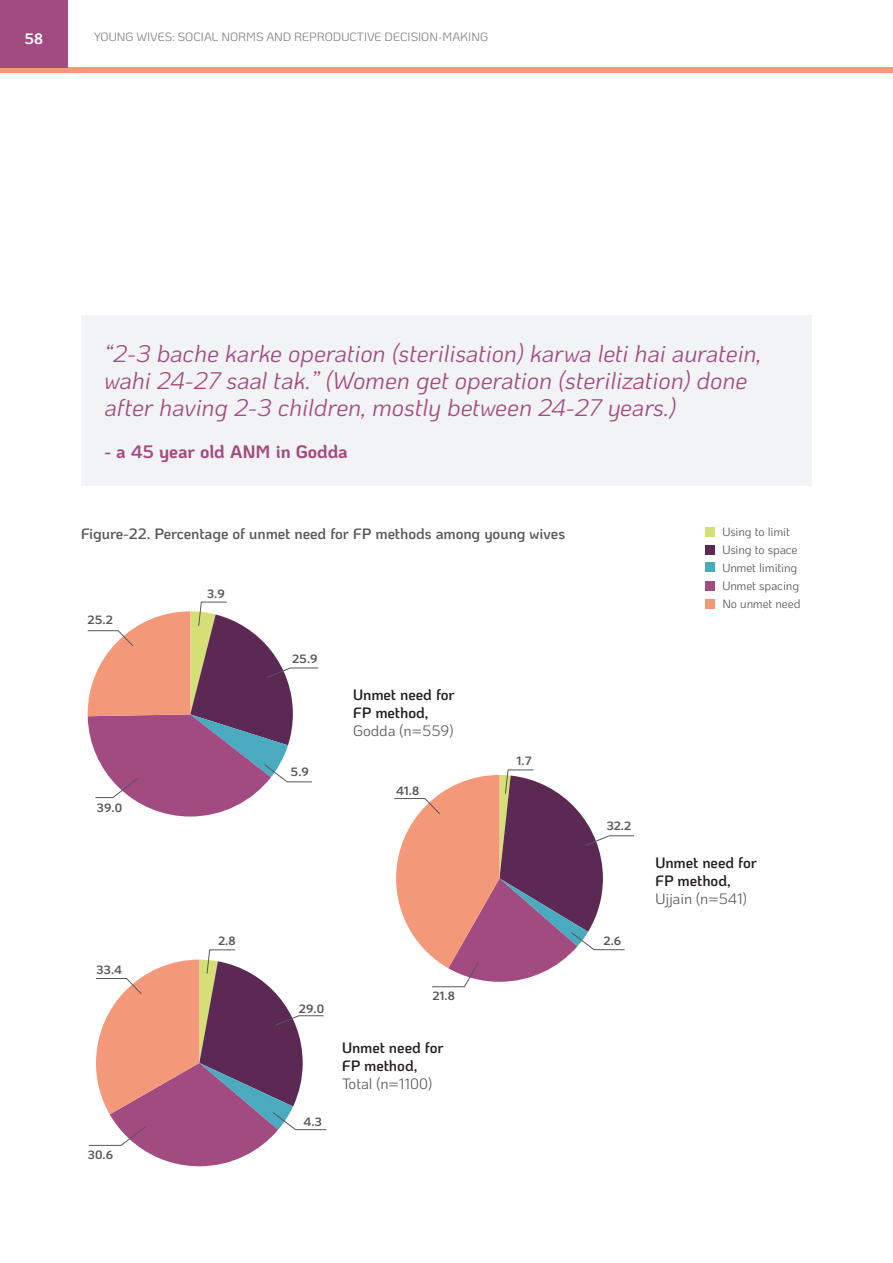
<style>
.page{position:relative;width:893px;height:1263px;background:#fff}
.page>*{position:absolute;margin:0;border:0;box-sizing:border-box;transform-origin:0 0}
.t1{font:italic 24px/27px "Ko Ho";letter-spacing:-.005em;color:#a24b80}
.t2{font:700 18px "Ko Ho";color:#a24b80}
.t3{font:600 15px/18px "Ko Ho";color:#231f20}
.t4{font:600 15px "Ko Ho";letter-spacing:-.005em;color:#57585a}
.t5{font:15px "Ko Ho";color:#57585a}
.t6{font:700 15px "Ko Ho";color:#fff}
.t7{font:12px/18px "Ko Ho";letter-spacing:-.005em;color:#57585a}
.t8{font:700 12px "Ko Ho";color:#57585a}
.t9{font:12px "Ko Ho";color:#808285}
</style>
<div class="page">
<div style="left:705px;top:599px;width:10px;height:10px;background:#f3997a"></div>
<div style="left:705px;top:545px;width:10px;height:10px;background:#5b2953"></div>
<div style="left:705px;top:581px;width:10px;height:10px;background:#a24b80"></div>
<div style="left:705px;top:527px;width:10px;height:10px;background:#d6de76"></div>
<div style="left:705px;top:562px;width:10px;height:10px;background:#49aac0"></div>
<svg style="left:88px;top:949px;width:239px;height:217px"></svg>
<svg style="left:87px;top:601px;width:232px;height:215px"></svg>
<svg style="left:394px;top:769px;width:240px;height:218px"></svg>
<div style="left:81px;top:316px;width:731px;height:170px;background:#f2f3f4"></div>
<div style="left:0;top:68px;width:893px;height:5px;background:#f3997a"></div>
<div style="left:0;top:0;width:68px;height:68px;background:#a24b80"></div>
<p class="t6" style="left:24px;top:26px;width:20px">58</p>
<p class="t9" style="left:94px;top:27px;width:395px">YOUNG WIVES: SOCIAL NORMS AND REPRODUCTIVE DECISION-MAKING</p>
<p class="t1" style="left:105px;top:341px;width:658px">“2-3 bache karke operation (sterilisation) karwa leti hai auratein, wahi 24-27 saal tak.” (Women get operation (sterilization) done after having 2-3 children, mostly between 24-27 years.)</p>
<p class="t2" style="left:105px;top:437px;width:245px">- a 45 year old ANM in Godda</p>
<p class="t4" style="left:81px;top:522px;width:486px">Figure-22. Percentage of unmet need for FP methods among young wives</p>
<p class="t8" style="left:88px;top:610px;width:27px">25.2</p>
<p class="t8" style="left:97px;top:798px;width:27px">39.0</p>
<p class="t8" style="left:96px;top:960px;width:27px">33.4</p>
<p class="t8" style="left:88px;top:1145px;width:27px">30.6</p>
<p class="t8" style="left:207px;top:583px;width:20px">3.9</p>
<p class="t8" style="left:292px;top:648px;width:27px">25.9</p>
<p class="t8" style="left:291px;top:761px;width:20px">5.9</p>
<p class="t3" style="left:353px;top:686px;width:103px">Unmet need for<br>FP method,</p>
<p class="t5" style="left:353px;top:719px;width:102px">Godda (n=559)</p>
<p class="t8" style="left:396px;top:780px;width:25px">41.8</p>
<p class="t8" style="left:218px;top:930px;width:19px">2.8</p>
<p class="t8" style="left:299px;top:998px;width:27px">29.0</p>
<p class="t8" style="left:303px;top:1111px;width:20px">4.3</p>
<p class="t8" style="left:432px;top:985px;width:24px">21.8</p>
<p class="t3" style="left:342px;top:1038px;width:103px">Unmet need for<br>FP method,</p>
<p class="t5" style="left:342px;top:1072px;width:92px">Total (n=1100)</p>
<p class="t8" style="left:517px;top:751px;width:17px">1.7</p>
<p class="t7" style="left:722px;top:523px;width:80px">Using to limit<br>Using to space<br>Unmet limiting<br>Unmet spacing<br>No unmet need</p>
<p class="t8" style="left:607px;top:816px;width:26px">32.2</p>
<p class="t8" style="left:604px;top:930px;width:19px">2.6</p>
<p class="t3" style="left:655px;top:854px;width:103px">Unmet need for<br>FP method,</p>
<p class="t5" style="left:655px;top:887px;width:93px">Ujjain (n=541)</p>
</div>
